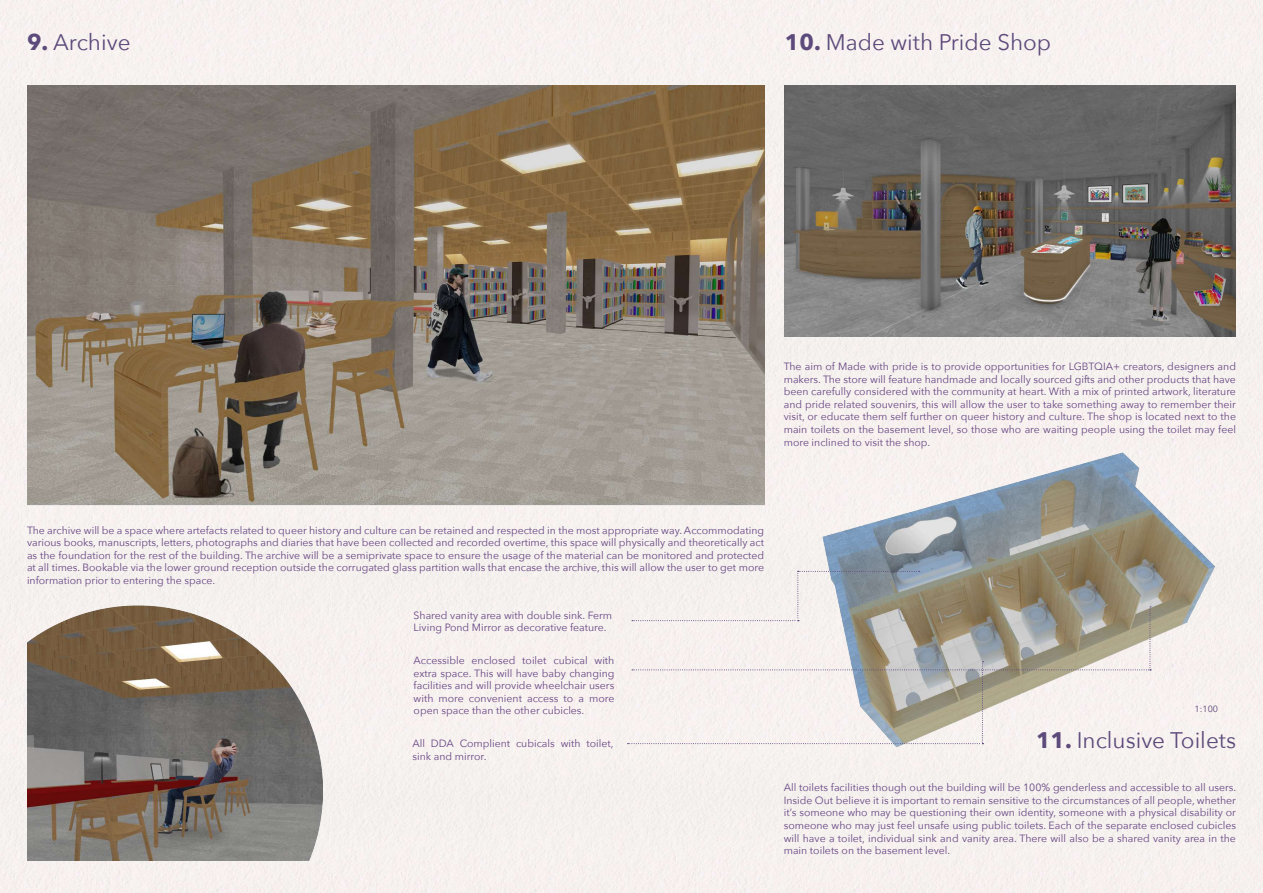
<style>
.page{position:relative;width:1263px;height:893px;background:#f6f1ee}
.page>*{position:absolute;margin:0;border:0;box-sizing:border-box;transform-origin:0 0}
.t1{font:22.5px "Avenir Next";color:#5c4a7b}
.t2{font:10.5px/12.6px "Avenir Next";color:#674684;text-align:justify}
.t3{font:9px "Avenir Next";color:#5c4a7b}
.s1{font-weight:700}
</style>
<div class="page">
<img style="left:27px;top:85px;width:737px;height:421px">
<img style="left:27px;top:591px;width:304px;height:270px">
<img style="left:785px;top:85px;width:451px;height:251px">
<img style="left:787px;top:441px;width:446px;height:316px">
<svg style="left:627px;top:571px;width:524px;height:173px"></svg>
<h1 class="t1" style="left:27px;top:23px;width:105px"><span class="s1">9.</span> Archive</h1>
<h1 class="t1" style="left:785px;top:23px;width:268px"><span class="s1">10.</span> Made with Pride Shop</h1>
<p class="t2" style="left:784px;top:360px;width:454px">The aim of Made with pride is to provide opportunities for LGBTQIA+ creators, designers and makers. The store will feature handmade and locally sourced gifts and other products that have been carefully considered with the community at heart. With a mix of printed artwork, literature and pride related souvenirs, this will allow the user to take something away to remember their visit, or educate them self further on queer history and culture. The shop is located next to the main toilets on the basement level, so those who are waiting people using the toilet may feel more inclined to visit the shop.</p>
<p class="t2" style="left:27px;top:523px;width:739px">The archive will be a space where artefacts related to queer history and culture can be retained and respected in the most appropriate way. Accommodating various books, manuscripts, letters, photographs and diaries that have been collected and recorded overtime, this space will physically and theoretically act as the foundation for the rest of the building. The archive will be a semiprivate space to ensure the usage of the material can be monitored and protected at all times. Bookable via the lower ground reception outside the corrugated glass partition walls that encase the archive, this will allow the user to get more information prior to entering the space.</p>
<p class="t2" style="left:414px;top:608px;width:200px">Shared vanity area with double sink. Ferm<br>Living Pond Mirror as decorative feature.</p>
<p class="t2" style="left:414px;top:654px;width:202px">Accessible enclosed toilet cubical with extra space. This will have baby changing facilities and will provide wheelchair users with more convenient access to a more open space than the other cubicles.</p>
<p class="t2" style="left:412px;top:737px;width:203px">All DDA Complient cubicals with toilet, sink and mirror.</p>
<p class="t3" style="left:1194px;top:701px;width:25px">1:100</p>
<h1 class="t1" style="left:1036px;top:721px;width:201px"><span class="s1">11.</span> Inclusive Toilets</h1>
<p class="t2" style="left:784px;top:781px;width:454px">All toilets facilities though out the building will be 100% genderless and accessible to all users.<br>Inside Out believe it is important to remain sensitive to the circumstances of all people, whether it’s someone who may be questioning their own identity, someone with a physical disability or someone who may just feel unsafe using public toilets. Each of the separate enclosed cubicles will have a toilet, individual sink and vanity area. There will also be a shared vanity area in the main toilets on the basement level.</p>
</div>
